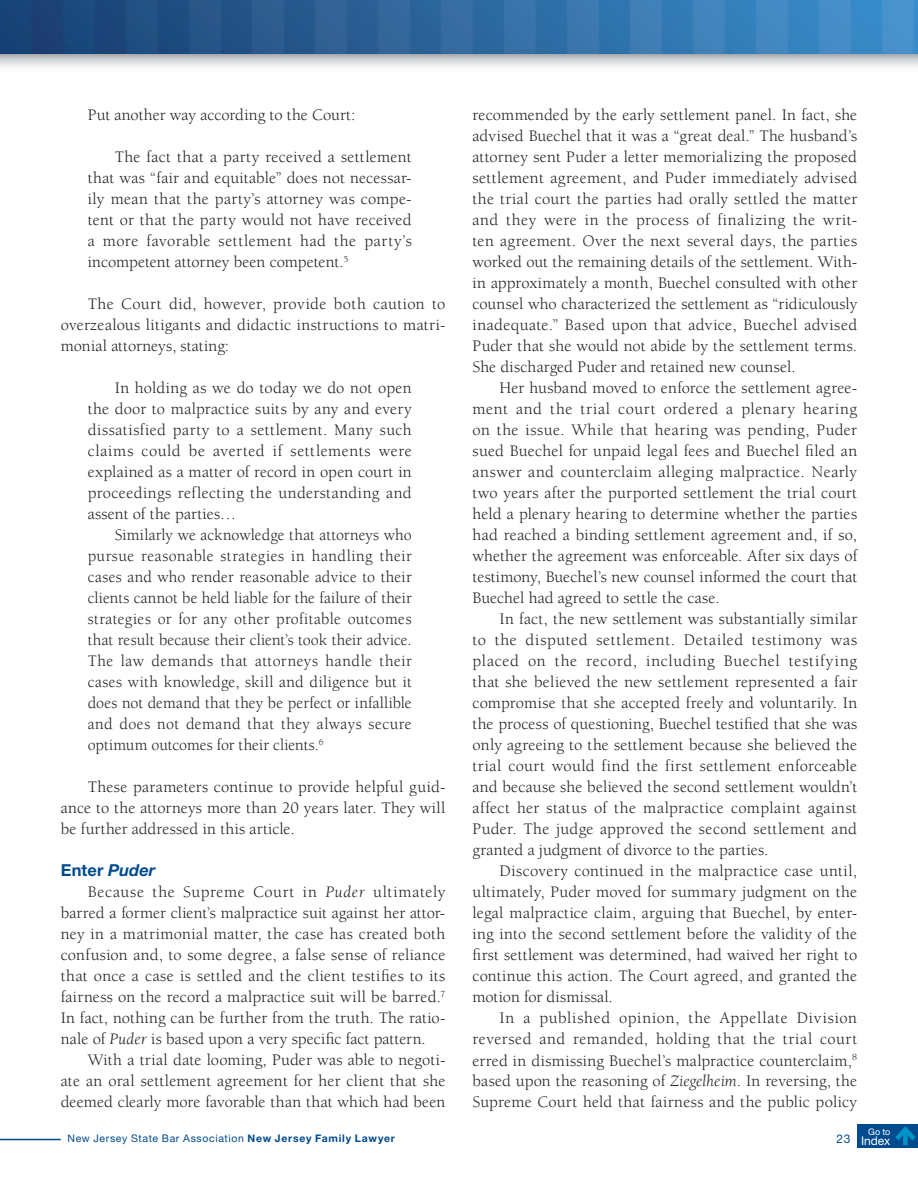
<style>
.page{position:relative;width:918px;height:1188px;background:#fff}
.page>*{position:absolute;margin:0;border:0;box-sizing:border-box;transform-origin:0 0}
.t1{font:16.5px/21px "Berkeley";letter-spacing:.01em;color:#231f20;text-align:justify}
.t2{font:700 16.5px "Helvetica Neue LT Std";letter-spacing:.01em;color:#004b8d}
.t3{font:12px "Helvetica Neue LT Std";letter-spacing:-.01em;color:#fff}
.t4{font:12px "Helvetica Neue LT Std";color:#004b8d}
.t5{font:10.5px "Helvetica Neue LT Std";letter-spacing:.06em;color:#004b8d}
.t6{font:9px "Helvetica Neue LT Std";color:#fff}
.s1{font-style:italic}
.s2{font-weight:700}
</style>
<div class="page">
<div style="left:0;top:54px;width:918px;height:20px;background:linear-gradient(to bottom,#bbbcbf,#fff)"></div>
<img style="left:0;top:0;width:918px;height:54px">
<hr style="left:0;top:1139px;width:61px;height:1px;background:#004b8d">
<div style="left:857px;top:1124px;width:61px;height:24px;background:#004b8d"></div>
<svg style="left:895px;top:1126px;width:21px;height:19px"></svg>
<p class="t1" style="left:88px;top:105px;width:269px">Put another way according to the Court:</p>
<p class="t1" style="left:88px;top:147px;width:326px;text-indent:27px">The fact that a party received a settlement that was “fair and equitable” does not necessar&shy;ily mean that the party’s attorney was compe&shy;tent or that the party would not have received a more favorable settlement had the party’s incompetent attorney been competent.<sup>5</sup></p>
<p class="t1" style="left:61px;top:294px;width:386px;text-indent:27px">The Court did, however, provide both caution to overzealous litigants and didactic instructions to matri&shy;monial attorneys, stating:</p>
<p class="t1" style="left:88px;top:378px;width:326px;text-indent:27px">In holding as we do today we do not open the door to malpractice suits by any and every dissatisfied party to a settlement. Many such claims could be averted if settlements were explained as a matter of record in open court in proceedings reflecting the understanding and assent of the parties…</p>
<p class="t1" style="left:88px;top:525px;width:326px;text-indent:27px">Similarly we acknowledge that attorneys who pursue reasonable strategies in handling their cases and who render reasonable advice to their clients cannot be held liable for the failure of their strategies or for any other profitable outcomes that result because their client’s took their advice.<br>The law demands that attorneys handle their cases with knowledge, skill and diligence but it does not demand that they be perfect or infallible and does not demand that they always secure optimum outcomes for their clients.<sup>6</sup></p>
<p class="t1" style="left:61px;top:777px;width:386px;text-indent:27px">These parameters continue to provide helpful guid&shy;ance to the attorneys more than 20 years later. They will be further addressed in this article.</p>
<p class="t2" style="left:61px;top:860px;width:96px">Enter <span class="s1">Puder</span></p>
<p class="t1" style="left:61px;top:882px;width:386px;text-indent:27px">Because the Supreme Court in <span class="s1">Puder</span> ultimately barred a former client’s malpractice suit against her attor&shy;ney in a matrimonial matter, the case has created both confusion and, to some degree, a false sense of reliance that once a case is settled and the client testifies to its fairness on the record a malpractice suit will be barred.<sup>7<br></sup>In fact, nothing can be further from the truth. The ratio&shy;nale of <span class="s1">Puder</span> is based upon a very specific fact pattern.</p>
<p class="t1" style="left:61px;top:1050px;width:386px;text-indent:27px">With a trial date looming, Puder was able to negoti&shy;ate an oral settlement agreement for her client that she deemed clearly more favorable than that which had been</p>
<p class="t1" style="left:473px;top:105px;width:386px">recommended by the early settlement panel. In fact, she advised Buechel that it was a “great deal.” The husband’s attorney sent Puder a letter memorializing the proposed settlement agreement, and Puder immediately advised the trial court the parties had orally settled the matter and they were in the process of finalizing the writ&shy;ten agreement. Over the next several days, the parties worked out the remaining details of the settlement. With&shy;in approximately a month, Buechel consulted with other counsel who characterized the settlement as “ridiculously inadequate.” Based upon that advice, Buechel advised Puder that she would not abide by the settlement terms.<br>She discharged Puder and retained new counsel.</p>
<p class="t1" style="left:473px;top:378px;width:386px;text-indent:27px">Her husband moved to enforce the settlement agree&shy;ment and the trial court ordered a plenary hearing on the issue. While that hearing was pending, Puder sued Buechel for unpaid legal fees and Buechel filed an answer and counterclaim alleging malpractice. Nearly two years after the purported settlement the trial court held a plenary hearing to determine whether the parties had reached a binding settlement agreement and, if so, whether the agreement was enforceable. After six days of testimony, Buechel’s new counsel informed the court that Buechel had agreed to settle the case.</p>
<p class="t1" style="left:473px;top:609px;width:386px;text-indent:27px">In fact, the new settlement was substantially similar to the disputed settlement. Detailed testimony was placed on the record, including Buechel testifying that she believed the new settlement represented a fair compromise that she accepted freely and voluntarily. In the process of questioning, Buechel testified that she was only agreeing to the settlement because she believed the trial court would find the first settlement enforceable and because she believed the second settlement wouldn’t affect her status of the malpractice complaint against Puder. The judge approved the second settlement and granted a judgment of divorce to the parties.</p>
<p class="t1" style="left:473px;top:861px;width:386px;text-indent:27px">Discovery continued in the malpractice case until, ultimately, Puder moved for summary judgment on the legal malpractice claim, arguing that Buechel, by enter&shy;ing into the second settlement before the validity of the first settlement was determined, had waived her right to continue this action. The Court agreed, and granted the motion for dismissal.</p>
<p class="t1" style="left:473px;top:1008px;width:386px;text-indent:27px">In a published opinion, the Appellate Division reversed and remanded, holding that the trial court erred in dismissing Buechel’s malpractice counterclaim,<sup>8 </sup>based upon the reasoning of <span class="s1">Ziegelheim</span>. In reversing, the Supreme Court held that fairness and the public policy</p>
<p class="t5" style="left:68px;top:1132px;width:329px">New Jersey State Bar Association <span class="s2">New Jersey Family Lawyer</span></p>
<p class="t4" style="left:837px;top:1132px;width:15px">23</p>
<p class="t6" style="left:868px;top:1126px;width:24px">Go to</p>
<p class="t3" style="left:861px;top:1134px;width:31px">Index</p>
</div>
